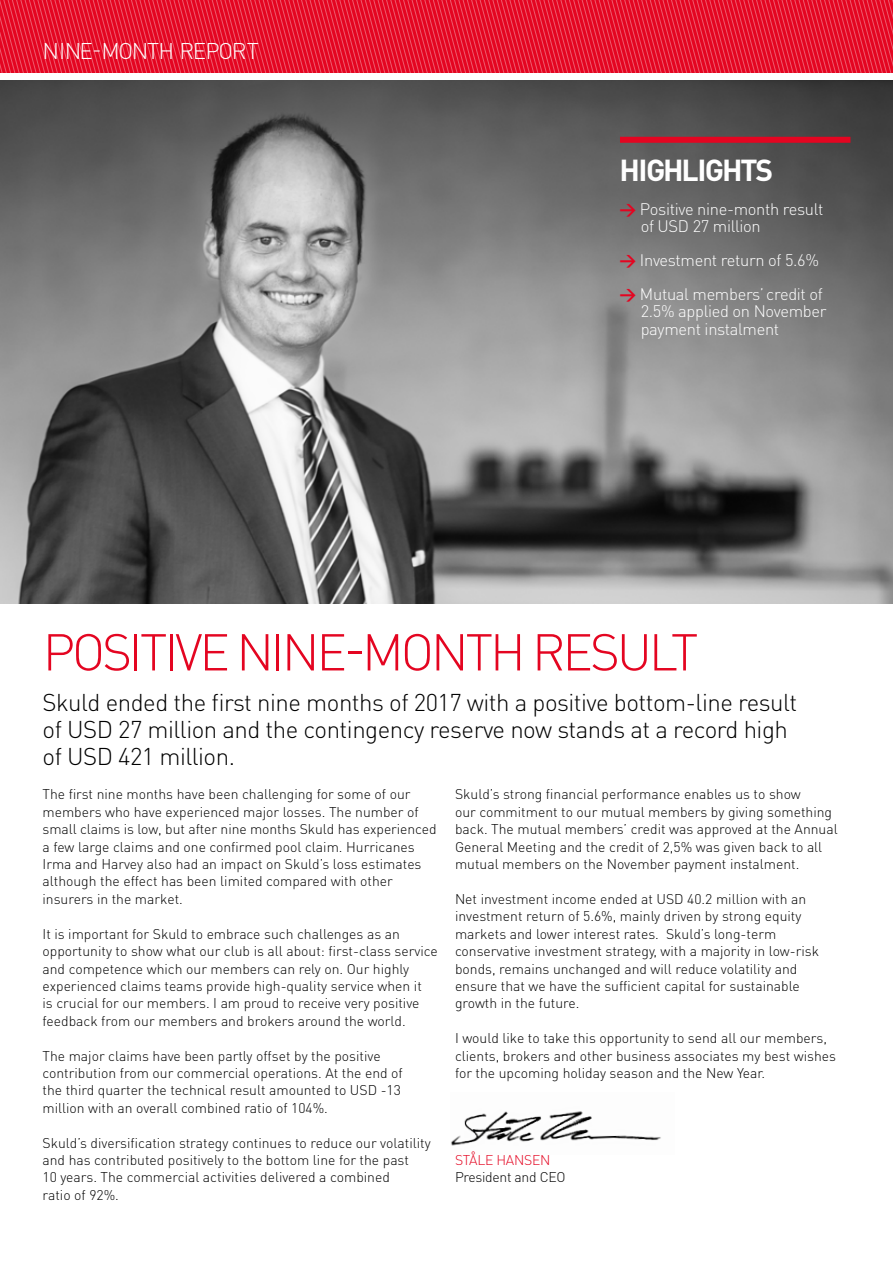
<style>
.page{position:relative;width:893px;height:1263px;background:#fff}
.page>*{position:absolute;margin:0;border:0;box-sizing:border-box;transform-origin:0 0}
.t1{font:300 51px "DIN Pro";letter-spacing:-.06em;color:#e40521}
.t2{font:700 30px "DIN Pro";letter-spacing:-.07em;color:#fff}
.t3{font:300 24px/27px "DIN Pro";letter-spacing:-.02em;color:#000}
.t4{font:300 22.5px "DIN Pro";letter-spacing:-.05em;color:#fff}
.t5{font:300 16.5px/17.1px "DIN Pro";letter-spacing:-.02em;color:#fff}
.t6{font:300 13.95px/17.4px "DIN Pro";color:#000}
.t7{font:300 13.95px "DIN Pro";letter-spacing:-.02em;color:#000}
.t8{font:300 13.95px "DIN Pro";letter-spacing:-.02em;color:#e40521}
.s1{font-weight:700;color:#e40521}
</style>
<div class="page">
<img style="left:451px;top:1111px;width:210px;height:35px">
<svg style="left:0;top:0;width:893px;height:72px;background:#e61933"></svg>
<img style="left:0;top:81px;width:893px;height:523px">
<div style="left:620px;top:137px;width:230px;height:6px;background:#e40521"></div>
<h3 class="t4" style="left:43px;top:36px;width:218px">NINE-MONTH REPORT</h3>
<h2 class="t2" style="left:619px;top:149px;width:155px">HIGHLIGHTS</h2>
<p class="t5" style="left:641px;top:200px;width:184px;text-indent:-21px"><span class="s1">→</span> Positive nine-month result of USD 27 million</p>
<p class="t5" style="left:619px;top:251px;width:201px"><span class="s1">→</span> Investment return of 5.6%</p>
<p class="t5" style="left:641px;top:285px;width:187px;text-indent:-21px"><span class="s1">→</span> Mutual members’ credit of<br>2.5% applied on November payment instalment</p>
<h1 class="t1" style="left:43px;top:617px;width:657px">POSITIVE NINE-MONTH RESULT</h1>
<h3 class="t3" style="left:43px;top:688px;width:756px">Skuld ended the first nine months of 2017 with a positive bottom-line result of USD 27 million and the contingency reserve now stands at a record high of USD 421 million.</h3>
<p class="t6" style="left:43px;top:785px;width:396px">The first nine months have been challenging for some of our members who have experienced major losses. The number of small claims is low, but after nine months Skuld has experienced a few large claims and one confirmed pool claim. Hurricanes Irma and Harvey also had an impact on Skuld’s loss estimates although the effect has been limited compared with other insurers in the market.</p>
<p class="t6" style="left:43px;top:924px;width:397px">It is important for Skuld to embrace such challenges as an opportunity to show what our club is all about: first-class service and competence which our members can rely on. Our highly experienced claims teams provide high-quality service when it<br>is crucial for our members. I am proud to receive very positive feedback from our members and brokers around the world.</p>
<p class="t6" style="left:43px;top:1046px;width:362px">The major claims have been partly offset by the positive contribution from our commercial operations. At the end of the third quarter the technical result amounted to USD -13 million with an overall combined ratio of 104%.</p>
<p class="t6" style="left:43px;top:1133px;width:390px">Skuld’s diversification strategy continues to reduce our volatility and has contributed positively to the bottom line for the past<br>10 years. The commercial activities delivered a combined<br>ratio of 92%.</p>
<p class="t6" style="left:455px;top:785px;width:384px">Skuld’s strong financial performance enables us to show<br>our commitment to our mutual members by giving something back. The mutual members’ credit was approved at the Annual General Meeting and the credit of 2,5% was given back to all mutual members on the November payment instalment.</p>
<p class="t6" style="left:455px;top:889px;width:366px">Net investment income ended at USD 40.2 million with an investment return of 5.6%, mainly driven by strong equity markets and lower interest rates. Skuld’s long-term conservative investment strategy, with a majority in low-risk bonds, remains unchanged and will reduce volatility and ensure that we have the sufficient capital for sustainable growth in the future.</p>
<p class="t6" style="left:455px;top:1029px;width:382px">I would like to take this opportunity to send all our members, clients, brokers and other business associates my best wishes for the upcoming holiday season and the New Year.</p>
<p class="t8" style="left:455px;top:1150px;width:97px">STÅLE HANSEN</p>
<p class="t7" style="left:455px;top:1168px;width:112px">President and CEO</p>
</div>
